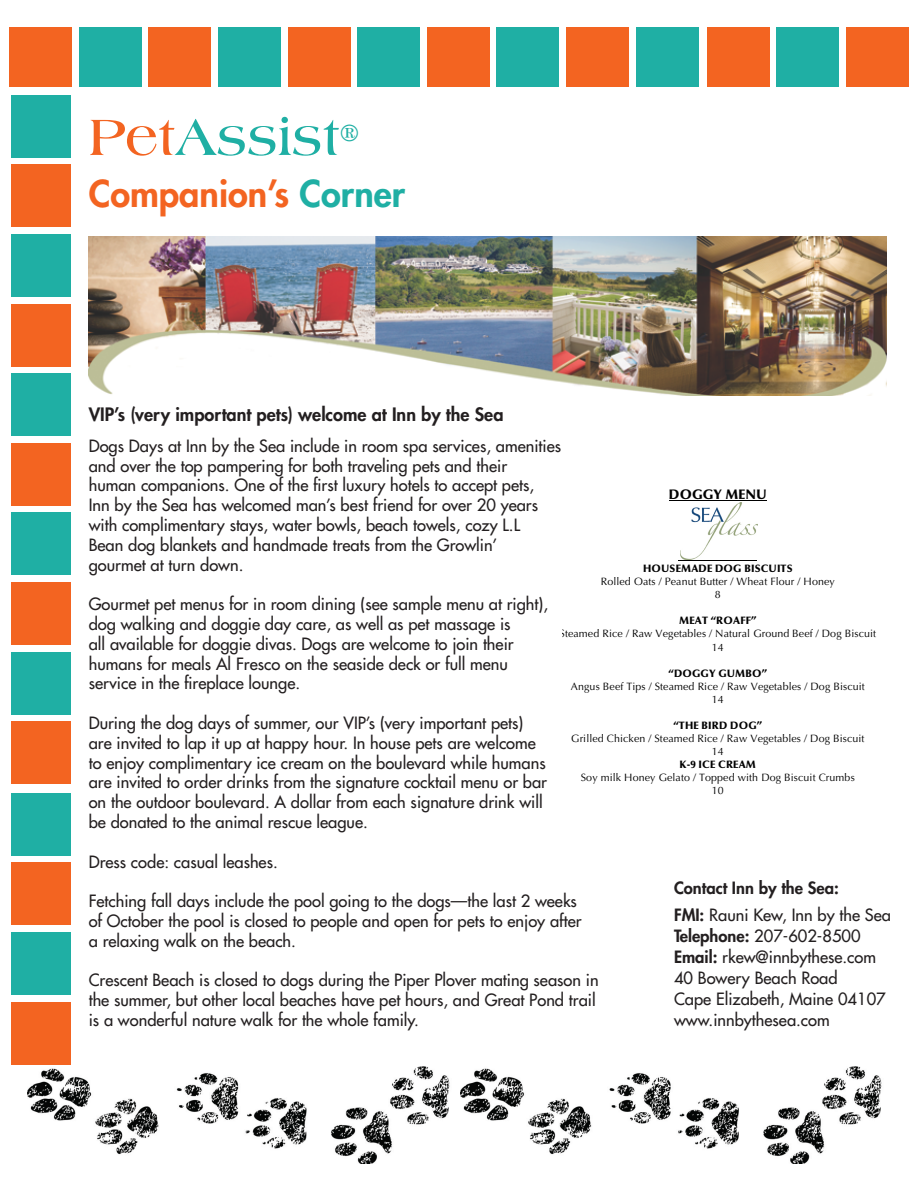
<style>
.page{position:relative;width:918px;height:1188px;background:#fff}
.page>*{position:absolute;margin:0;border:0;box-sizing:border-box;transform-origin:0 0}
.t1{font:700 54px "Americana BT";color:#1fafa4}
.t2{font:800 36px "Futura";color:#f36421}
.t3{font:800 18px "Futura";color:#231f20}
.t4{font:16.5px/19.8px "Futura";color:#231f20}
.t5{font:800 16.5px "Futura";color:#231f20}
.t6{font:900 13.8px "Optima LT Std";letter-spacing:.005em;color:#000}
.t7{font:10.65px/13px "Optima LT Std";letter-spacing:.01em;color:#000;text-align:center}
.s1{color:#f36421}
.s2{color:#1fafa4}
.s3{font-weight:900}
.s4{font-weight:800}
</style>
<div class="page">
<div style="left:9px;top:27px;width:62px;height:60px;background:#f36421"></div>
<div style="left:79px;top:27px;width:62px;height:60px;background:#1fafa4"></div>
<div style="left:288px;top:27px;width:62px;height:60px;background:#f36421"></div>
<div style="left:218px;top:27px;width:63px;height:60px;background:#1fafa4"></div>
<div style="left:149px;top:27px;width:62px;height:60px;background:#f36421"></div>
<div style="left:357px;top:27px;width:62px;height:60px;background:#1fafa4"></div>
<div style="left:427px;top:27px;width:62px;height:60px;background:#f36421"></div>
<div style="left:636px;top:27px;width:62px;height:60px;background:#1fafa4"></div>
<div style="left:566px;top:27px;width:63px;height:60px;background:#f36421"></div>
<div style="left:497px;top:27px;width:62px;height:60px;background:#1fafa4"></div>
<div style="left:707px;top:27px;width:62px;height:60px;background:#f36421"></div>
<div style="left:777px;top:27px;width:62px;height:60px;background:#1fafa4"></div>
<div style="left:847px;top:27px;width:62px;height:60px;background:#f36421"></div>
<img style="left:28px;top:1066px;width:422px;height:98px">
<img style="left:460px;top:1066px;width:422px;height:98px">
<div style="left:11px;top:95px;width:60px;height:62px;background:#1fafa4"></div>
<div style="left:11px;top:165px;width:60px;height:62px;background:#f36421"></div>
<div style="left:11px;top:374px;width:60px;height:62px;background:#1fafa4"></div>
<div style="left:11px;top:304px;width:60px;height:62px;background:#f36421"></div>
<div style="left:11px;top:234px;width:60px;height:63px;background:#1fafa4"></div>
<div style="left:11px;top:443px;width:60px;height:62px;background:#f36421"></div>
<div style="left:11px;top:513px;width:60px;height:62px;background:#1fafa4"></div>
<div style="left:11px;top:722px;width:60px;height:62px;background:#f36421"></div>
<div style="left:11px;top:652px;width:60px;height:62px;background:#1fafa4"></div>
<div style="left:11px;top:582px;width:60px;height:63px;background:#f36421"></div>
<div style="left:11px;top:793px;width:60px;height:62px;background:#1fafa4"></div>
<div style="left:11px;top:863px;width:60px;height:62px;background:#f36421"></div>
<div style="left:11px;top:932px;width:60px;height:63px;background:#1fafa4"></div>
<div style="left:11px;top:1002px;width:60px;height:63px;background:#f36421"></div>
<img style="left:89px;top:237px;width:798px;height:158px">
<hr style="left:669px;top:500px;width:98px;height:1px;background:#000">
<hr style="left:679px;top:561px;width:78px;height:1px;background:#000">
<img style="left:680px;top:502px;width:77px;height:57px">
<p class="t1" style="left:89px;top:104px;width:273px"><span class="s1">Pet</span>Assist<sup>®</sup></p>
<p class="t2" style="left:89px;top:170px;width:318px">Companion’s <span class="s2">Corner</span></p>
<p class="t3" style="left:89px;top:402px;width:416px">VIP’s (very important pets) welcome at Inn by the Sea</p>
<p class="t4" style="left:89px;top:436px;width:474px">Dogs Days at Inn by the Sea include in room spa services, amenities and over the top pampering for both traveling pets and their<br>human companions. One of the first luxury hotels to accept pets,<br>Inn by the Sea has welcomed man’s best friend for over 20 years with complimentary stays, water bowls, beach towels, cozy L.L<br>Bean dog blankets and handmade treats from the Growlin’<br>gourmet at turn down.</p>
<p class="t4" style="left:89px;top:594px;width:461px">Gourmet pet menus for in room dining (see sample menu at right), dog walking and doggie day care, as well as pet massage is<br>all available for doggie divas. Dogs are welcome to join their humans for meals Al Fresco on the seaside deck or full menu service in the fireplace lounge.</p>
<p class="t4" style="left:89px;top:713px;width:460px">During the dog days of summer, our VIP’s (very important pets) are invited to lap it up at happy hour. In house pets are welcome to enjoy complimentary ice cream on the boulevard while humans are invited to order drinks from the signature cocktail menu or bar on the outdoor boulevard. A dollar from each signature drink will be donated to the animal rescue league.</p>
<p class="t4" style="left:89px;top:851px;width:191px">Dress code: casual leashes.</p>
<p class="t4" style="left:89px;top:891px;width:494px">Fetching fall days include the pool going to the dogs—the last 2 weeks of October the pool is closed to people and open for pets to enjoy after a relaxing walk on the beach.</p>
<p class="t4" style="left:89px;top:970px;width:511px">Crescent Beach is closed to dogs during the Piper Plover mating season in the summer, but other local beaches have pet hours, and Great Pond trail is a wonderful nature walk for the whole family.</p>
<p class="t6" style="left:669px;top:486px;width:99px">DOGGY MENU</p>
<p class="t7" style="left:601px;top:562px;width:236px"><span class="s3">HOUSEMADE DOG BISCUITS<br></span>Rolled Oats / Peanut Butter / Wheat Flour / Honey<br>8</p>
<p class="t7" style="left:560px;top:614px;width:318px"><span class="s3">MEAT “ROAFF”<br></span>Steamed Rice / Raw Vegetables / Natural Ground Beef / Dog Biscuit<br>14</p>
<p class="t7" style="left:571px;top:667px;width:295px"><span class="s3">“DOGGY GUMBO”<br></span>Angus Beef Tips / Steamed Rice / Raw Vegetables / Dog Biscuit<br>14</p>
<p class="t7" style="left:571px;top:719px;width:295px"><span class="s3">“THE BIRD DOG”<br></span>Grilled Chicken / Steamed Rice / Raw Vegetables / Dog Biscuit<br>14<br><span class="s3">K-9 ICE CREAM<br></span>Soy milk Honey Gelato / Topped with Dog Biscuit Crumbs<br>10</p>
<p class="t5" style="left:674px;top:876px;width:166px">Contact Inn by the Sea:</p>
<p class="t4" style="left:674px;top:905px;width:218px;line-height:21px"><span class="s4">FMI:</span> Rauni Kew, Inn by the Sea<br><span class="s4">Telephone:</span> 207-602-8500</p>
<p class="t4" style="left:674px;top:947px;width:204px"><span class="s4">Email:</span> rkew@innbythese.com</p>
<p class="t4" style="left:674px;top:968px;width:165px">40 Bowery Beach Road</p>
<p class="t4" style="left:674px;top:989px;width:213px">Cape Elizabeth, Maine 04107</p>
<p class="t4" style="left:674px;top:1010px;width:157px">www.innbythesea.com</p>
</div>
